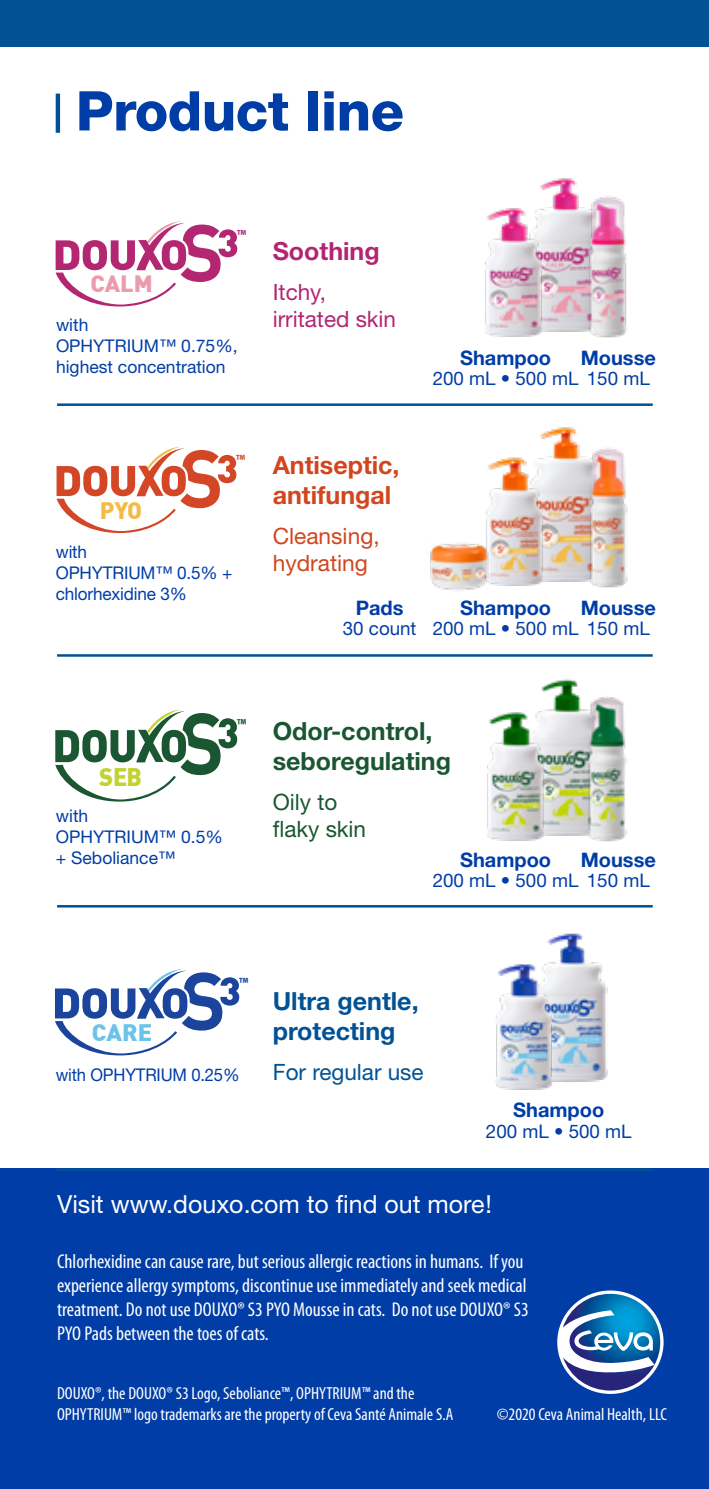
<style>
.page{position:relative;width:709px;height:1489px;background:#fff}
.page>*{position:absolute;margin:0;border:0;box-sizing:border-box;transform-origin:0 0}
.t1{font:800 54.75px "Helvetica Neue LT Std";letter-spacing:-.01em;color:#003da6}
.t2{font:25px "Helvetica Neue LT Std";color:#fff}
.t3{font:700 25px/30px "Helvetica Neue LT Std";color:#1a5632}
.t4{font:700 25px/30px "Helvetica Neue LT Std";color:#005295}
.t5{font:700 25px/30px "Helvetica Neue LT Std";color:#d2451e}
.t6{font:700 25px "Helvetica Neue LT Std";color:#b32572}
.t7{font:900 25px "DIN";color:#c1d32f;scale:.95 1}
.t8{font:900 23.25px "DIN";color:#6ac3e9}
.t9{font:900 23.25px "DIN";color:#f3bc48}
.t10{font:900 23px "DIN";color:#eb9bad}
.t11{font:22.5px/27px "Helvetica Neue LT Std";color:#b32572}
.t12{font:22.5px/27px "Helvetica Neue LT Std";color:#d2451e}
.t13{font:22.5px/27px "Helvetica Neue LT Std";color:#1a5632}
.t14{font:22.5px "Helvetica Neue LT Std";color:#005295}
.t15{font:condensed 20px/24px "Myriad Pro";color:#fff}
.t16{font:700 20px "Helvetica Neue LT Std";color:#003da6}
.t17{font:600 condensed 19.25px "Myriad Pro";color:#1a5632;scale:.95 1}
.t18{font:18.75px "Helvetica Neue LT Std";color:#003da6}
.t19{font:600 condensed 18px "Myriad Pro";color:#d34727}
.t20{font:600 condensed 18px "Myriad Pro";color:#1b449c}
.t21{font:600 condensed 17.75px "Myriad Pro";color:#b22672}
.t22{font:condensed 17.5px/21px "Myriad Pro";color:#fff}
.t23{font:17.5px/21px "Helvetica Neue LT Std";color:#003da6}
.t24{font:17.5px "Helvetica Neue LT Std";color:#003da6;scale:.95 1}
</style>
<div class="page">
<div style="left:0;top:1168px;width:709px;height:320px;background:#003da6"></div>
<div style="left:0;top:0;width:709px;height:46px;background:#005295"></div>
<hr style="left:56px;top:94px;width:4px;height:39px;background:#005295">
<svg style="left:557px;top:1290px;width:106px;height:103px"></svg>
<hr style="left:57px;top:403px;width:595px;height:3px;background:#005295">
<hr style="left:57px;top:654px;width:595px;height:2px;background:#005295">
<hr style="left:57px;top:905px;width:595px;height:2px;background:#005295">
<hr style="left:57px;top:1168px;width:595px;height:2px;background:#005295">
<svg style="left:56px;top:221px;width:181px;height:85px"></svg>
<svg style="left:57px;top:446px;width:179px;height:87px"></svg>
<svg style="left:55px;top:709px;width:182px;height:92px"></svg>
<svg style="left:55px;top:969px;width:184px;height:86px"></svg>
<img style="left:540px;top:178px;width:37px;height:154px">
<img style="left:569px;top:187px;width:59px;height:151px">
<img style="left:485px;top:195px;width:72px;height:142px">
<img style="left:541px;top:679px;width:44px;height:157px">
<img style="left:585px;top:697px;width:42px;height:145px">
<img style="left:487px;top:698px;width:72px;height:143px">
<img style="left:547px;top:933px;width:61px;height:149px">
<img style="left:494px;top:950px;width:73px;height:140px">
<img style="left:540px;top:427px;width:37px;height:155px">
<img style="left:569px;top:440px;width:59px;height:148px">
<img style="left:486px;top:451px;width:71px;height:135px">
<img style="left:430px;top:530px;width:68px;height:61px">
<h1 class="t1" style="left:76px;top:78px;width:330px">Product line</h1>
<p class="t10" style="left:90px;top:268px;width:64px">CALM</p>
<p class="t21" style="left:237px;top:226px;width:11px">™</p>
<p class="t23" style="left:56px;top:314px;width:183px">with<br>OPHYTRIUM™ 0.75%, highest concentration</p>
<p class="t6" style="left:273px;top:235px;width:108px">Soothing</p>
<p class="t11" style="left:273px;top:278px;width:125px">Itchy, irritated skin</p>
<p class="t16" style="left:460px;top:345px;width:93px">Shampoo</p>
<p class="t16" style="left:580px;top:345px;width:77px">Mousse</p>
<p class="t18" style="left:433px;top:367px;width:218px">200 mL • 500 mL 150 mL</p>
<p class="t9" style="left:100px;top:494px;width:44px">PYO</p>
<p class="t19" style="left:236px;top:451px;width:11px">™</p>
<p class="t23" style="left:56px;top:541px;width:178px">with<br>OPHYTRIUM™ 0.5% + chlorhexidine 3%</p>
<p class="t5" style="left:273px;top:449px;width:128px">Antiseptic, antifungal</p>
<p class="t12" style="left:273px;top:522px;width:108px">Cleansing, hydrating</p>
<p class="t16" style="left:356px;top:595px;width:49px">Pads</p>
<p class="t18" style="left:343px;top:617px;width:75px">30 count</p>
<p class="t16" style="left:460px;top:595px;width:93px">Shampoo</p>
<p class="t16" style="left:580px;top:595px;width:77px">Mousse</p>
<p class="t18" style="left:433px;top:617px;width:218px">200 mL • 500 mL 150 mL</p>
<p class="t17" style="left:237px;top:715px;width:12px">™</p>
<p class="t7" style="left:99px;top:760px;width:46px">SEB</p>
<p class="t23" style="left:56px;top:804px;width:169px">with<br>OPHYTRIUM™ 0.5% + Seboliance™</p>
<p class="t3" style="left:273px;top:715px;width:180px">Odor-control, seboregulating</p>
<p class="t13" style="left:273px;top:788px;width:95px">Oily to flaky skin</p>
<p class="t16" style="left:460px;top:847px;width:93px">Shampoo</p>
<p class="t16" style="left:580px;top:847px;width:77px">Mousse</p>
<p class="t18" style="left:433px;top:869px;width:218px">200 mL • 500 mL 150 mL</p>
<p class="t8" style="left:92px;top:1016px;width:62px">CARE</p>
<p class="t20" style="left:239px;top:974px;width:11px">™</p>
<p class="t24" style="left:56px;top:1064px;width:195px">with OPHYTRIUM 0.25%</p>
<p class="t4" style="left:273px;top:985px;width:147px">Ultra gentle, protecting</p>
<p class="t14" style="left:273px;top:1058px;width:152px">For regular use</p>
<p class="t16" style="left:513px;top:1097px;width:93px">Shampoo</p>
<p class="t18" style="left:486px;top:1119px;width:147px">200 mL • 500 mL</p>
<p class="t2" style="left:57px;top:1189px;width:436px">Visit www.douxo.com to find out more!</p>
<p class="t15" style="left:57px;top:1249px;width:473px">Chlorhexidine can cause rare, but serious allergic reactions in humans. If you experience allergy symptoms, discontinue use immediately and seek medical treatment. Do not use DOUXO® S3 PYO Mousse in cats. Do not use DOUXO® S3<br>PYO Pads between the toes of cats.</p>
<p class="t22" style="left:57px;top:1382px;width:398px">DOUXO®, the DOUXO® S3 Logo, Seboliance™, OPHYTRIUM™ and the<br>OPHYTRIUM™ logo trademarks are the property of Ceva Santé Animale S.A</p>
<p class="t22" style="left:497px;top:1403px;width:171px">©2020 Ceva Animal Health, LLC</p>
</div>
